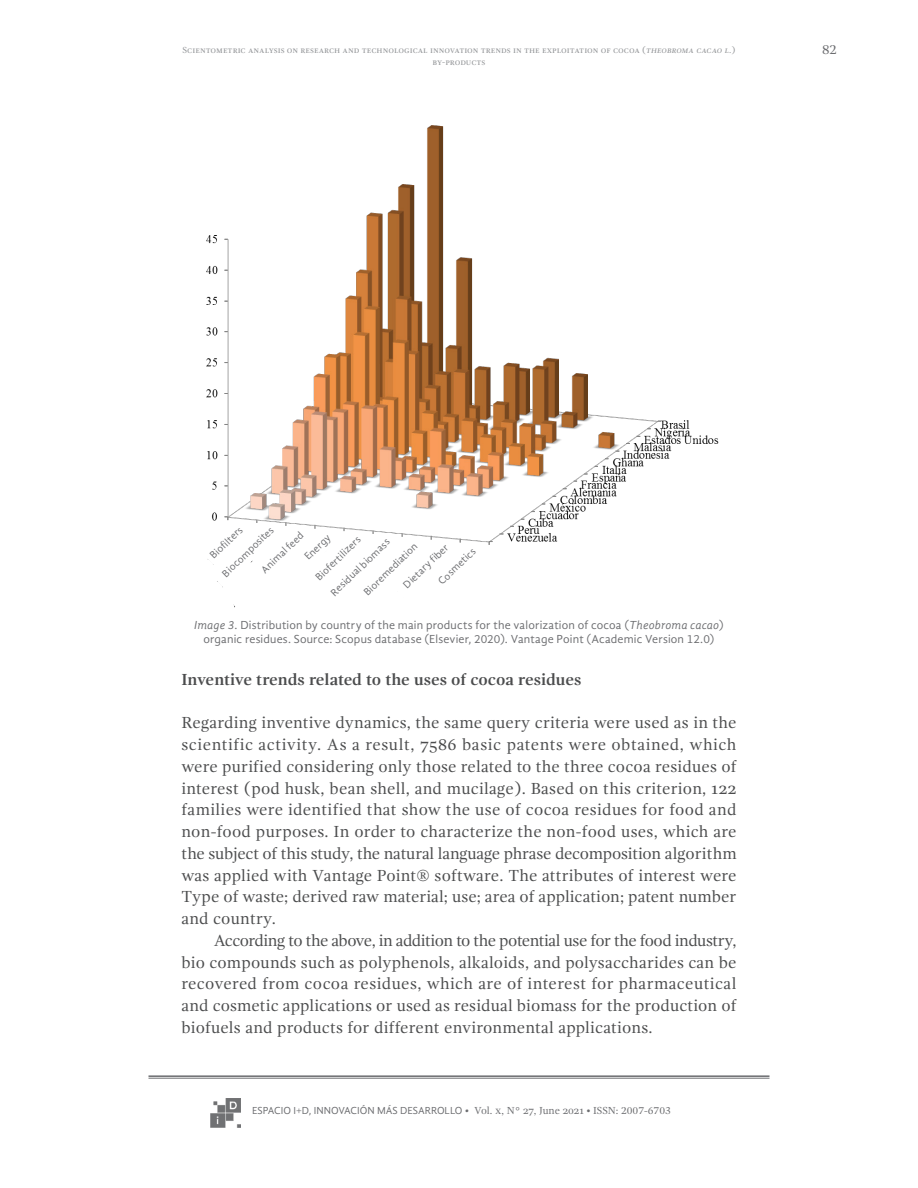
<style>
.page{position:relative;width:918px;height:1188px;background:#fff}
.page>*{position:absolute;margin:0;border:0;box-sizing:border-box;transform-origin:0 0}
.Párrafo_p{font:16.5px/21.8px "Gandhi Serif";letter-spacing:.01em;color:#4b4c4d;text-align:justify}
.Párrafo_s{font:16.5px/21.8px "Gandhi Serif";letter-spacing:.015em;color:#4b4c4d;text-align:justify}
.Subtitulo_2{font:700 16.5px "Gandhi Serif";letter-spacing:-.005em;color:#4b4c4d}
.t1{font:13.5px "Gandhi Serif";color:#6c6d70}
.pie_de_foto{font:12px/14.4px "Gandhi Sans";letter-spacing:.01em;color:#6c6d70;text-align:center}
.t2{font:10.5px "Gandhi Sans";color:#6c6d70}
.t3{font:9px/12px "Gandhi Serif";color:#939598;text-align:center}
.s1{font-style:italic}
.s2{font-family:"Gandhi Serif";font-style:italic}
.s3{font-family:"Gandhi Serif"}
</style>
<div class="page">
<hr style="left:148px;top:1075px;width:622px;height:2px;background:#6c6d70">
<hr style="left:148px;top:1078px;width:622px;height:1px;background:#6c6d70">
<img style="left:211px;top:1098px;width:29px;height:29px">
<img style="left:206px;top:125px;width:513px;height:420px">
<svg style="left:206px;top:525px;width:275px;height:83px"></svg>
<p class="t3" style="left:183px;top:44px;width:554px">Scientometric analysis on research and technological innovation trends in the exploitation of cocoa (<span class="s1">theobroma cacao l</span>.) by-products</p>
<p class="t1" style="left:822px;top:42px;width:16px">82</p>
<p class="t2" style="left:207px;top:553px;width:43px;rotate:-44deg">Biofilters</p>
<p class="t2" style="left:220px;top:571px;width:69px;rotate:-44deg">Biocomposites</p>
<p class="t2" style="left:259px;top:567px;width:56px;rotate:-44deg">Animal feed</p>
<p class="t2" style="left:302px;top:554px;width:33px;rotate:-44deg">Energy</p>
<p class="t2" style="left:313px;top:574px;width:60px;rotate:-44deg">Biofertilizers</p>
<p class="t2" style="left:328px;top:590px;width:79px;rotate:-44deg">Residual biomass</p>
<p class="t2" style="left:361px;top:589px;width:72px;rotate:-44deg">Bioremediation</p>
<p class="t2" style="left:401px;top:582px;width:60px;rotate:-44deg">Dietary fiber</p>
<p class="t2" style="left:436px;top:578px;width:49px;rotate:-44deg">Cosmetics</p>
<p class="pie_de_foto" style="left:194px;top:617px;width:531px"><span class="s1">Image 3.</span> Distribution by country of the main products for the valorization of cocoa (<span class="s1">Theobroma cacao</span>) organic residues. Source: Scopus database (Elsevier, 2020). Vantage Point (Academic Version 12.0)</p>
<p class="Subtitulo_2" style="left:181px;top:670px;width:401px">Inventive trends related to the uses of cocoa residues</p>
<p class="Párrafo_p" style="left:181px;top:712px;width:557px">Regarding inventive dynamics, the same query criteria were used as in the scientific activity. As a result, 7586 basic patents were obtained, which were purified considering only those related to the three cocoa residues of interest (pod husk, bean shell, and mucilage). Based on this criterion, 122 families were identified that show the use of cocoa residues for food and non-food purposes. In order to characterize the non-food uses, which are the subject of this study, the natural language phrase decomposition algorithm was applied with Vantage Point® software. The attributes of interest were Type of waste; derived raw material; use; area of application; patent number and country.</p>
<p class="Párrafo_s" style="left:181px;top:929px;width:557px;text-indent:32px">According to the above, in addition to the potential use for the food industry, bio compounds such as polyphenols, alkaloids, and polysaccharides can be recovered from cocoa residues, which are of interest for pharmaceutical and cosmetic applications or used as residual biomass for the production of biofuels and products for different environmental applications.</p>
<p class="t2" style="left:252px;top:1105px;width:420px">ESPACIO I+D, INNOVACIÓN MÁS DESARROLLO <span class="s2">•</span> <span class="s3">Vol. x, N° 27, June 2021 • ISSN: 2007-6703</span></p>
</div>
